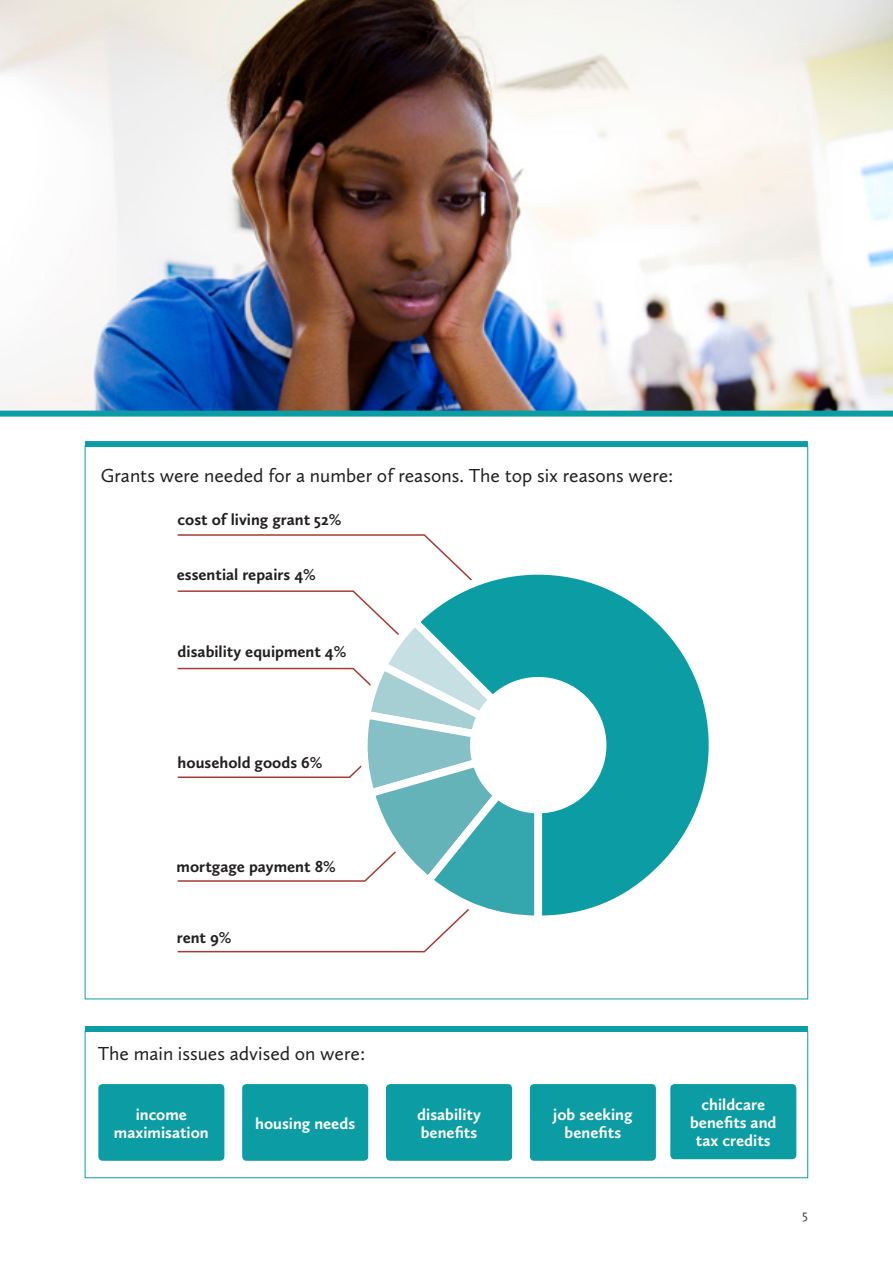
<style>
.page{position:relative;width:893px;height:1263px;background:#fff}
.page>*{position:absolute;margin:0;border:0;box-sizing:border-box;transform-origin:0 0}
.Body_copy{font:19.5px "Calluna Sans";color:#231f20}
.Infographic{font:700 16.5px "Calluna Sans";color:#231f20}
.Infographic-2{font:700 16.5px/18px "Calluna Sans";color:#fff;text-align:center}
.t1{font:13.5px "Calluna Sans";color:#3e393b}
</style>
<div class="page">
<svg style="left:612px;top:591px;width:97px;height:309px"></svg>
<svg style="left:177px;top:534px;width:435px;height:419px"></svg>
<div style="left:85px;top:441px;width:723px;height:6px;background:#0c9da4"></div>
<div style="left:85px;top:1026px;width:723px;height:6px;background:#0c9da4"></div>
<div style="left:98px;top:1084px;width:126px;height:77px;background:#0c9da4;border-radius:4px"></div>
<div style="left:242px;top:1084px;width:126px;height:77px;background:#0c9da4;border-radius:4px"></div>
<div style="left:386px;top:1084px;width:126px;height:77px;background:#0c9da4;border-radius:4px"></div>
<div style="left:530px;top:1084px;width:126px;height:77px;background:#0c9da4;border-radius:4px"></div>
<div style="left:670px;top:1084px;width:126px;height:75px;background:#0c9da4;border-radius:4px"></div>
<img style="left:0;top:0;width:893px;height:411px">
<div style="left:0;top:411px;width:893px;height:6px;background:#0c9da4"></div>
<p class="Body_copy" style="left:101px;top:464px;width:574px">Grants were needed for a number of reasons. The top six reasons were:</p>
<p class="Infographic" style="left:178px;top:510px;width:165px">cost of living grant 52%</p>
<p class="Infographic" style="left:177px;top:564px;width:141px">essential repairs 4%</p>
<p class="Infographic" style="left:178px;top:641px;width:170px">disability equipment 4%</p>
<p class="Infographic" style="left:178px;top:752px;width:146px">household goods 6%</p>
<p class="Infographic" style="left:177px;top:856px;width:161px">mortgage payment 8%</p>
<p class="Infographic" style="left:177px;top:927px;width:56px">rent 9%</p>
<p class="Body_copy" style="left:98px;top:1042px;width:269px">The main issues advised on were:</p>
<p class="Infographic-2" style="left:114px;top:1105px;width:96px">income maximisation</p>
<p class="Infographic-2" style="left:255px;top:1114px;width:101px">housing needs</p>
<p class="Infographic-2" style="left:417px;top:1105px;width:65px;text-align:left">disability benefits</p>
<p class="Infographic-2" style="left:553px;top:1105px;width:81px">job seeking benefits</p>
<p class="Infographic-2" style="left:690px;top:1095px;width:88px">childcare benefits and tax credits</p>
<p class="t1" style="left:802px;top:1206px;width:7px">5</p>
</div>
